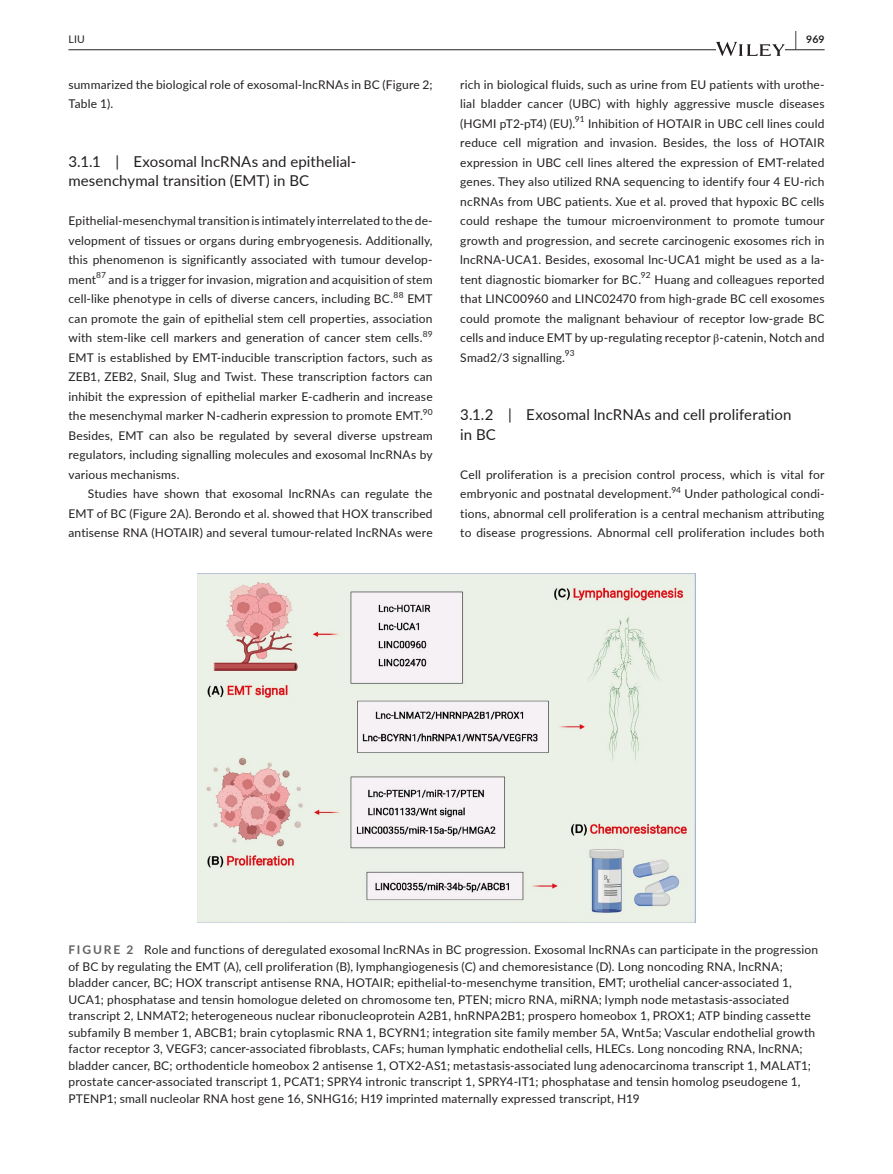
<style>
.page{position:relative;width:893px;height:1174px;background:#fff}
.page>*{position:absolute;margin:0;border:0;box-sizing:border-box;transform-origin:0 0}
.t1{font:15px/19.5px "Lato";letter-spacing:.005em;color:#231f20}
.t2{font:12px/19.5px "Lato";letter-spacing:.015em;color:#231f20;text-align:justify}
.t3{font:700 10.5px "Lato";color:#231f20}
.t4{font:10.5px "Lato";color:#231f20}
.t5{font:8.4px "Lato";letter-spacing:.015em;color:#231f20}
.s1{font-size:19.5px}
.s2{font-family:"STIX"}
.s3{font-weight:700;color:#636366}
</style>
<div class="page">
<hr style="left:68px;top:49px;width:756px;height:1px;background:#231f20">
<svg style="left:716px;top:42px;width:69px;height:14px"></svg>
<img style="left:198px;top:574px;width:497px;height:348px">
<p class="t4" style="left:68px;top:31px;width:18px">LIU</p>
<p class="t3" style="left:795px;top:31px;width:31px"><span class="s1">|</span> 969</p>
<p class="t2" style="left:68px;top:74px;width:366px">summarized the biological role of exosomal-lncRNAs in BC (Figure 2;<br>Table 1).</p>
<p class="t2" style="left:460px;top:74px;width:366px">rich in biological fluids, such as urine from EU patients with urothe&shy;lial bladder cancer (UBC) with highly aggressive muscle diseases (HGMI pT2-pT4) (EU).<sup>91</sup> Inhibition of HOTAIR in UBC cell lines could reduce cell migration and invasion. Besides, the loss of HOTAIR expression in UBC cell lines altered the expression of EMT-related genes. They also utilized RNA sequencing to identify four 4 EU-rich ncRNAs from UBC patients. Xue et al. proved that hypoxic BC cells could reshape the tumour microenvironment to promote tumour growth and progression, and secrete carcinogenic exosomes rich in lncRNA-UCA1. Besides, exosomal lnc-UCA1 might be used as a la&shy;tent diagnostic biomarker for BC.</p>
<p class="t1" style="left:68px;top:151px;width:289px">3.1.1 | Exosomal lncRNAs and epithelial&shy;mesenchymal transition (EMT) in BC</p>
<p class="t2" style="left:68px;top:210px;width:366px">Epithelial-mesenchymal transition is intimately interrelated to the de&shy;velopment of tissues or organs during embryogenesis. Additionally, this phenomenon is significantly associated with tumour develop&shy;ment</p>
<p class="t5" style="left:96px;top:269px;width:11px">87</p>
<p class="t2" style="left:68px;top:269px;width:366px;text-indent:40px">and is a trigger for invasion, migration and acquisition of stem cell-like phenotype in cells of diverse cancers, including BC.</p>
<p class="t5" style="left:641px;top:269px;width:11px">92</p>
<p class="t2" style="left:460px;top:269px;width:366px;text-indent:194px">Huang and colleagues reported that LINC00960 and LINC02470 from high-grade BC cell exosomes could promote the malignant behaviour of receptor low-grade BC cells and induce EMT by up-regulating receptor <span class="s2">β</span>-catenin, Notch and Smad2/3 signalling.</p>
<p class="t5" style="left:394px;top:289px;width:12px">88</p>
<p class="t2" style="left:68px;top:288px;width:366px;text-indent:339px">EMT can promote the gain of epithelial stem cell properties, association with stem-like cell markers and generation of cancer stem cells.</p>
<p class="t5" style="left:423px;top:328px;width:11px">89</p>
<p class="t2" style="left:68px;top:347px;width:366px">EMT is established by EMT-inducible transcription factors, such as ZEB1, ZEB2, Snail, Slug and Twist. These transcription factors can inhibit the expression of epithelial marker E-cadherin and increase the mesenchymal marker N-cadherin expression to promote EMT.</p>
<p class="t5" style="left:565px;top:347px;width:11px">93</p>
<p class="t1" style="left:460px;top:404px;width:333px">3.1.2 | Exosomal lncRNAs and cell proliferation in BC</p>
<p class="t2" style="left:460px;top:464px;width:366px">Cell proliferation is a precision control process, which is vital for embryonic and postnatal development.</p>
<p class="t5" style="left:423px;top:406px;width:11px">90</p>
<p class="t2" style="left:68px;top:425px;width:366px">Besides, EMT can also be regulated by several diverse upstream regulators, including signalling molecules and exosomal lncRNAs by various mechanisms.</p>
<p class="t2" style="left:68px;top:483px;width:366px;text-indent:20px">Studies have shown that exosomal lncRNAs can regulate the EMT of BC (Figure 2A). Berondo et al. showed that HOX transcribed antisense RNA (HOTAIR) and several tumour-related lncRNAs were</p>
<p class="t5" style="left:671px;top:484px;width:11px">94</p>
<p class="t2" style="left:460px;top:483px;width:366px;text-indent:224px">Under pathological condi&shy;tions, abnormal cell proliferation is a central mechanism attributing to disease progressions. Abnormal cell proliferation includes both</p>
<p class="t2" style="left:68px;top:941px;width:751px;line-height:16.5px;text-align:left"><span class="s3">FIGURE 2</span> Role and functions of deregulated exosomal lncRNAs in BC progression. Exosomal lncRNAs can participate in the progression of BC by regulating the EMT (A), cell proliferation (B), lymphangiogenesis (C) and chemoresistance (D). Long noncoding RNA, lncRNA; bladder cancer, BC; HOX transcript antisense RNA, HOTAIR; epithelial-to-mesenchyme transition, EMT; urothelial cancer-associated 1, UCA1; phosphatase and tensin homologue deleted on chromosome ten, PTEN; micro RNA, miRNA; lymph node metastasis-associated transcript 2, LNMAT2; heterogeneous nuclear ribonucleoprotein A2B1, hnRNPA2B1; prospero homeobox 1, PROX1; ATP binding cassette subfamily B member 1, ABCB1; brain cytoplasmic RNA 1, BCYRN1; integration site family member 5A, Wnt5a; Vascular endothelial growth factor receptor 3, VEGF3; cancer-associated fibroblasts, CAFs; human lymphatic endothelial cells, HLECs. Long noncoding RNA, lncRNA; bladder cancer, BC; orthodenticle homeobox 2 antisense 1, OTX2-AS1; metastasis-associated lung adenocarcinoma transcript 1, MALAT1; prostate cancer-associated transcript 1, PCAT1; SPRY4 intronic transcript 1, SPRY4-IT1; phosphatase and tensin homolog pseudogene 1, PTENP1; small nucleolar RNA host gene 16, SNHG16; H19 imprinted maternally expressed transcript, H19</p>
</div>
